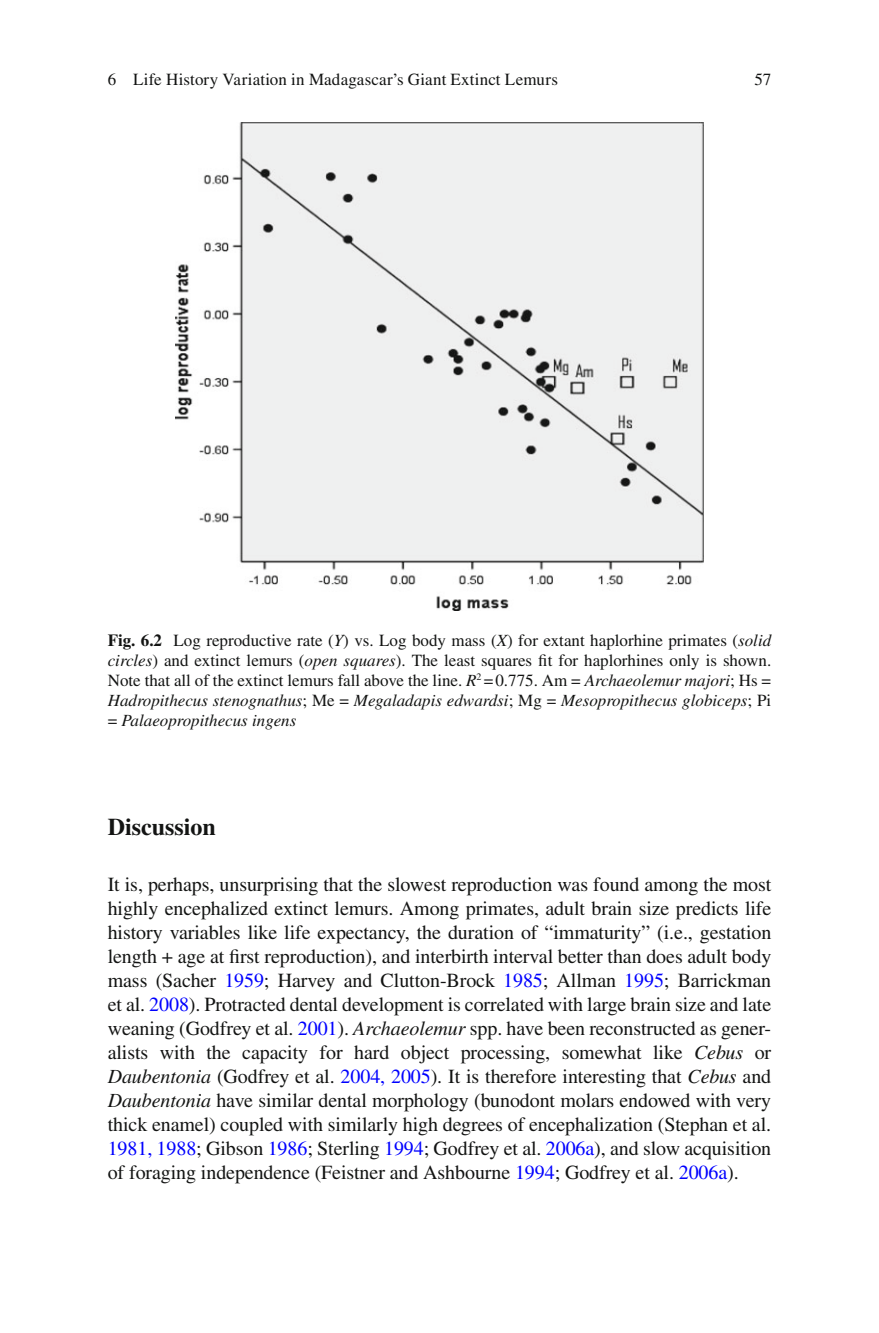
<style>
.page{position:relative;width:879px;height:1333px;background:#fff}
.page>*{position:absolute;margin:0;border:0;box-sizing:border-box;transform-origin:0 0}
.t1{font:700 24px "Times";color:#131413}
.t2{font:20px/24px "Times";letter-spacing:-.005em;color:#131413;text-align:justify}
.t3{font:17px/20px "Times";color:#131413;text-align:justify}
.s1{font-weight:700}
.s2{font-style:italic}
.s3{color:#00f}
</style>
<div class="page">
<img style="left:175px;top:122px;width:528px;height:488px">
<p class="t3" style="left:108px;top:71px;width:452px">6 Life History Variation in Madagascar’s Giant Extinct Lemurs</p>
<p class="t3" style="left:754px;top:71px;width:18px">57</p>
<p class="t3" style="left:108px;top:631px;width:665px"><span class="s1">Fig. 6.2</span> Log reproductive rate ( <span class="s2">Y</span> ) vs. Log body mass ( <span class="s2">X</span> ) for extant haplorhine primates ( <span class="s2">solid circles</span> ) and extinct lemurs ( <span class="s2">open squares</span> ). The least squares fi t for haplorhines only is shown.<br>Note that all of the extinct lemurs fall above the line. <span class="s2">R</span><sup>2</sup> = 0.775. Am = <span class="s2">Archaeolemur majori</span> ; Hs = <span class="s2">Hadropithecus stenognathus</span> ; Me = <span class="s2">Megaladapis edwardsi</span> ; Mg = <span class="s2">Mesopropithecus globiceps</span> ; Pi = <span class="s2">Palaeopropithecus ingens</span></p>
<p class="t1" style="left:108px;top:818px;width:110px">Discussion</p>
<p class="t2" style="left:108px;top:874px;width:665px">It is, perhaps, unsurprising that the slowest reproduction was found among the most highly encephalized extinct lemurs. Among primates, adult brain size predicts life history variables like life expectancy, the duration of “immaturity” (i.e., gestation length + age at fi rst reproduction), and interbirth interval better than does adult body mass (Sacher <span class="s3">1959</span> ; Harvey and Clutton-Brock <span class="s3">1985</span> ; Allman <span class="s3">1995</span> ; Barrickman et al. <span class="s3">2008</span> ) . Protracted dental development is correlated with large brain size and late weaning (Godfrey et al. <span class="s3">2001</span> ) . <span class="s2">Archaeolemur</span> spp. have been reconstructed as gener&shy;alists with the capacity for hard object processing, somewhat like <span class="s2">Cebus</span> or <span class="s2">Daubentonia</span> (Godfrey et al. <span class="s3">2004, 2005</span> ) . It is therefore interesting that <span class="s2">Cebus</span> and <span class="s2">Daubentonia</span> have similar dental morphology (bunodont molars endowed with very thick enamel) coupled with similarly high degrees of encephalization (Stephan et al.<br><span class="s3">1981, 1988</span> ; Gibson <span class="s3">1986</span> ; Sterling <span class="s3">1994</span> ; Godfrey et al. <span class="s3">2006a</span> ) , and slow acquisition of foraging independence (Feistner and Ashbourne <span class="s3">1994</span> ; Godfrey et al. <span class="s3">2006a</span> ) .</p>
</div>
